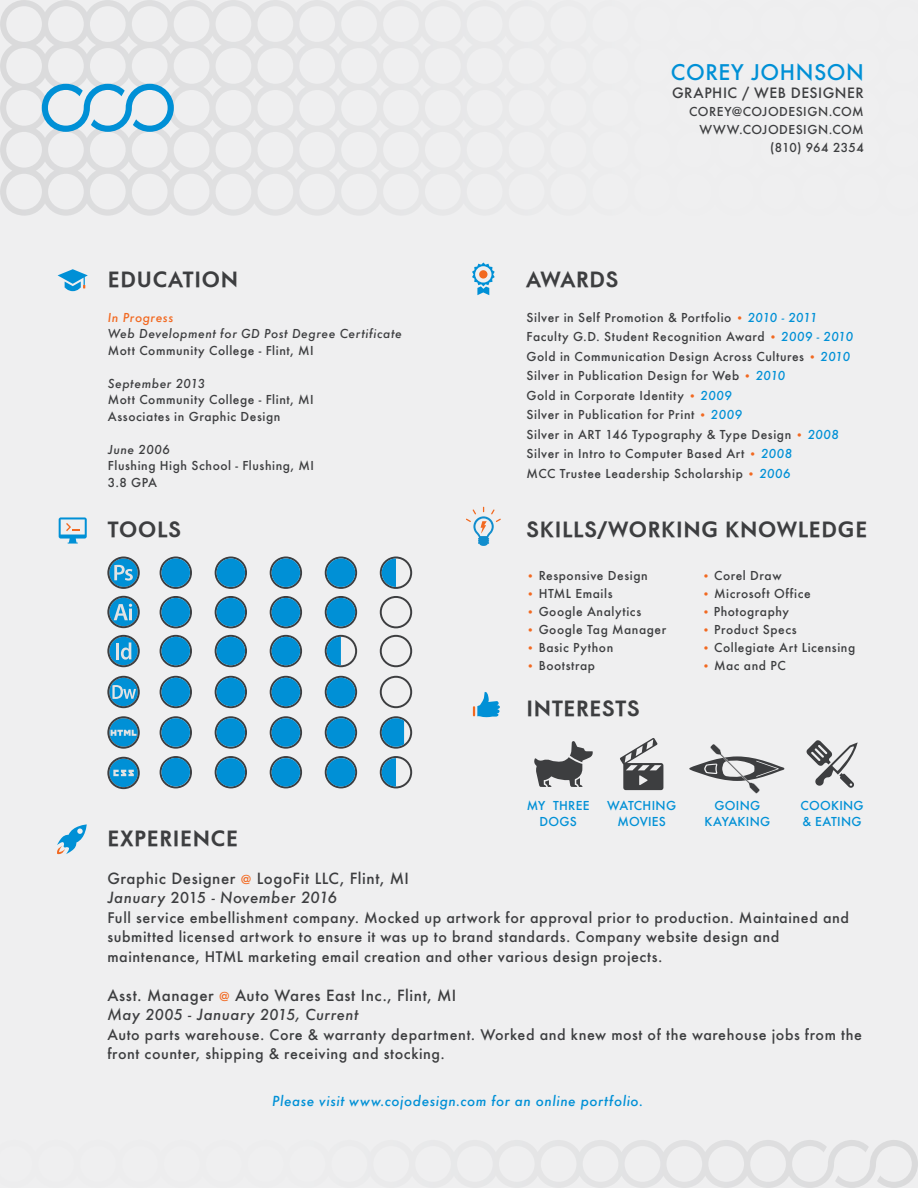
<style>
.page{position:relative;width:918px;height:1188px;background:#efeff0}
.page>*{position:absolute;margin:0;border:0;box-sizing:border-box;transform-origin:0 0}
.t1{font:700 21px "A Futura Orto";letter-spacing:.035em;color:#3d3e40}
.t2{font:500 21px "Futura";letter-spacing:.025em;color:#0090d6}
.t3{font:500 15px/19.5px "Futura";letter-spacing:.04em;color:#3d3e40}
.t4{font:italic 500 14.7px "Futura";letter-spacing:.03em;color:#3d3e40}
.t5{font:500 14.25px/19.5px "Futura";letter-spacing:.04em;color:#3d3e40}
.t6{font:500 13.8px "Futura";letter-spacing:.035em;color:#3d3e40}
.t7{font:italic 500 13.5px "Futura";letter-spacing:.04em;color:#0090d6}
.t8{font:500 12px/19.5px "Futura";letter-spacing:.045em;color:#3d3e40}
.t9{font:italic 500 12px "Futura";letter-spacing:.04em;color:#3d3e40}
.t10{font:500 12px/16.5px "Futura";letter-spacing:.025em;color:#0090d6;text-align:center}
.t11{font:italic 500 12px "Futura";letter-spacing:.04em;color:#f26921}
.s1{font-size:10.5px;color:#f26921}
.s2{font-style:italic;color:#0090d6}
.s3{font-size:12px;color:#f26921}
.s4{font-style:italic}
.s5{font-size:14.7px}
.s6{font-size:15px}
</style>
<div class="page">
<svg style="left:620px;top:738px;width:43px;height:52px"></svg>
<svg style="left:689px;top:744px;width:95px;height:50px"></svg>
<svg style="left:534px;top:741px;width:59px;height:46px"></svg>
<svg style="left:806px;top:740px;width:52px;height:48px"></svg>
<svg style="left:160px;top:557px;width:32px;height:32px"></svg>
<svg style="left:160px;top:596px;width:32px;height:32px"></svg>
<svg style="left:160px;top:635px;width:32px;height:32px"></svg>
<svg style="left:160px;top:676px;width:32px;height:32px"></svg>
<svg style="left:160px;top:716px;width:32px;height:33px"></svg>
<svg style="left:160px;top:756px;width:32px;height:32px"></svg>
<svg style="left:215px;top:557px;width:32px;height:32px"></svg>
<svg style="left:215px;top:596px;width:32px;height:32px"></svg>
<svg style="left:215px;top:635px;width:32px;height:32px"></svg>
<svg style="left:215px;top:676px;width:32px;height:32px"></svg>
<svg style="left:215px;top:716px;width:32px;height:33px"></svg>
<svg style="left:215px;top:756px;width:32px;height:32px"></svg>
<svg style="left:270px;top:557px;width:32px;height:32px"></svg>
<svg style="left:270px;top:596px;width:32px;height:32px"></svg>
<div style="left:162px;top:598px;width:28px;height:28px;background:#0090d6;border-radius:50%"></div>
<svg style="left:270px;top:635px;width:32px;height:32px"></svg>
<svg style="left:380px;top:635px;width:32px;height:32px"></svg>
<svg style="left:270px;top:676px;width:32px;height:32px"></svg>
<svg style="left:270px;top:716px;width:32px;height:33px"></svg>
<svg style="left:270px;top:756px;width:32px;height:32px"></svg>
<svg style="left:325px;top:557px;width:32px;height:32px"></svg>
<svg style="left:325px;top:596px;width:32px;height:32px"></svg>
<svg style="left:380px;top:596px;width:32px;height:32px"></svg>
<svg style="left:325px;top:716px;width:32px;height:33px"></svg>
<svg style="left:325px;top:756px;width:32px;height:32px"></svg>
<svg style="left:107px;top:557px;width:33px;height:32px"></svg>
<svg style="left:107px;top:596px;width:33px;height:32px"></svg>
<svg style="left:107px;top:635px;width:33px;height:32px"></svg>
<svg style="left:107px;top:676px;width:33px;height:32px"></svg>
<svg style="left:107px;top:716px;width:33px;height:33px"></svg>
<svg style="left:107px;top:757px;width:33px;height:32px"></svg>
<div style="left:217px;top:598px;width:28px;height:28px;background:#0090d6;border-radius:50%"></div>
<div style="left:272px;top:598px;width:28px;height:28px;background:#0090d6;border-radius:50%"></div>
<div style="left:327px;top:598px;width:28px;height:28px;background:#0090d6;border-radius:50%"></div>
<svg style="left:325px;top:676px;width:32px;height:32px"></svg>
<svg style="left:380px;top:676px;width:32px;height:32px"></svg>
<div style="left:327px;top:678px;width:28px;height:28px;background:#0090d6;border-radius:50%"></div>
<div style="left:162px;top:678px;width:28px;height:28px;background:#0090d6;border-radius:50%"></div>
<div style="left:217px;top:678px;width:28px;height:28px;background:#0090d6;border-radius:50%"></div>
<div style="left:272px;top:678px;width:28px;height:28px;background:#0090d6;border-radius:50%"></div>
<div style="left:162px;top:718px;width:28px;height:29px;background:#0090d6;border-radius:50%"></div>
<div style="left:217px;top:718px;width:28px;height:29px;background:#0090d6;border-radius:50%"></div>
<div style="left:272px;top:718px;width:28px;height:29px;background:#0090d6;border-radius:50%"></div>
<div style="left:327px;top:718px;width:28px;height:29px;background:#0090d6;border-radius:50%"></div>
<div style="left:162px;top:758px;width:28px;height:28px;background:#0090d6;border-radius:50%"></div>
<div style="left:217px;top:758px;width:28px;height:29px;background:#0090d6;border-radius:50%"></div>
<div style="left:272px;top:758px;width:28px;height:29px;background:#0090d6;border-radius:50%"></div>
<div style="left:327px;top:758px;width:28px;height:29px;background:#0090d6;border-radius:50%"></div>
<div style="left:162px;top:558px;width:28px;height:29px;background:#0090d6;border-radius:50%"></div>
<div style="left:217px;top:558px;width:28px;height:29px;background:#0090d6;border-radius:50%"></div>
<div style="left:272px;top:558px;width:28px;height:29px;background:#0090d6;border-radius:50%"></div>
<div style="left:327px;top:558px;width:28px;height:29px;background:#0090d6;border-radius:50%"></div>
<div style="left:162px;top:637px;width:28px;height:28px;background:#0090d6;border-radius:50%"></div>
<div style="left:217px;top:637px;width:28px;height:28px;background:#0090d6;border-radius:50%"></div>
<div style="left:272px;top:637px;width:28px;height:28px;background:#0090d6;border-radius:50%"></div>
<svg style="left:380px;top:557px;width:32px;height:32px"></svg>
<svg style="left:380px;top:756px;width:32px;height:32px"></svg>
<svg style="left:325px;top:635px;width:32px;height:32px"></svg>
<svg style="left:380px;top:716px;width:32px;height:33px"></svg>
<svg style="left:472px;top:263px;width:23px;height:32px"></svg>
<svg style="left:57px;top:824px;width:30px;height:31px"></svg>
<svg style="left:59px;top:517px;width:28px;height:27px"></svg>
<svg style="left:466px;top:507px;width:35px;height:39px"></svg>
<svg style="left:473px;top:692px;width:27px;height:25px"></svg>
<svg style="left:58px;top:269px;width:30px;height:22px"></svg>
<svg style="left:174px;top:48px;width:201px;height:161px"></svg>
<svg style="left:42px;top:84px;width:132px;height:48px"></svg>
<svg style="left:548px;top:1140px;width:370px;height:48px"></svg>
<h1 class="t2" style="left:671px;top:57px;width:194px">COREY JOHNSON</h1>
<p class="t6" style="left:672px;top:83px;width:193px">GRAPHIC / WEB DESIGNER</p>
<p class="t8" style="left:689px;top:102px;width:176px;line-height:18px;text-align:right">COREY@COJODESIGN.COM<br>WWW.COJODESIGN.COM (810) 964 2354</p>
<h1 class="t1" style="left:108px;top:268px;width:132px">EDUCATION</h1>
<h1 class="t1" style="left:526px;top:268px;width:93px">AWARDS</h1>
<p class="t11" style="left:108px;top:309px;width:67px">In Progress</p>
<p class="t9" style="left:108px;top:326px;width:296px">Web Development for GD Post Degree Certificate</p>
<p class="t8" style="left:108px;top:341px;width:207px">Mott Community College - Flint, MI</p>
<p class="t9" style="left:108px;top:375px;width:99px">September 2013</p>
<p class="t8" style="left:108px;top:392px;width:207px;line-height:16.5px">Mott Community College - Flint, MI<br>Associates in Graphic Design</p>
<p class="t9" style="left:108px;top:441px;width:63px">June 2006</p>
<p class="t8" style="left:108px;top:458px;width:208px;line-height:16.5px">Flushing High School - Flushing, MI<br>3.8 GPA</p>
<p class="t8" style="left:527px;top:308px;width:328px">Silver in Self Promotion &amp; Portfolio <span class="s1">•</span> <span class="s2">2010 - 2011<br></span>Faculty G.D. Student Recognition Award <span class="s1">•</span> <span class="s2">2009 - 2010<br></span>Gold in Communication Design Across Cultures <span class="s1">•</span> <span class="s2">2010<br></span>Silver in Publication Design for Web <span class="s1">•</span> <span class="s2">2010<br></span>Gold in Corporate Identity <span class="s1">•</span> <span class="s2">2009<br></span>Silver in Publication for Print <span class="s1">•</span> <span class="s2">2009<br></span>Silver in ART 146 Typography &amp; Type Design <span class="s1">•</span> <span class="s2">2008<br></span>Silver in Intro to Computer Based Art <span class="s1">•</span> <span class="s2">2008<br></span>MCC Trustee Leadership Scholarship <span class="s1">•</span> <span class="s2">2006</span></p>
<h1 class="t1" style="left:108px;top:518px;width:75px">TOOLS</h1>
<h1 class="t1" style="left:526px;top:518px;width:342px">SKILLS/WORKING KNOWLEDGE</h1>
<p class="t8" style="left:526px;top:566px;width:123px"><span class="s1">•</span> Responsive Design</p>
<p class="t8" style="left:526px;top:584px;width:88px"><span class="s1">•</span> HTML Emails</p>
<p class="t8" style="left:526px;top:602px;width:116px"><span class="s1">•</span> Google Analytics</p>
<p class="t8" style="left:526px;top:620px;width:141px"><span class="s1">•</span> Google Tag Manager</p>
<p class="t8" style="left:526px;top:638px;width:88px"><span class="s1">•</span> Basic Python</p>
<p class="t8" style="left:526px;top:656px;width:70px"><span class="s1">•</span> Bootstrap</p>
<p class="t8" style="left:702px;top:566px;width:81px"><span class="s1">•</span> Corel Draw</p>
<p class="t8" style="left:702px;top:584px;width:110px"><span class="s1">•</span> Microsoft Office</p>
<p class="t8" style="left:702px;top:602px;width:88px"><span class="s1">•</span> Photography</p>
<p class="t8" style="left:702px;top:620px;width:96px"><span class="s1">•</span> Product Specs</p>
<p class="t8" style="left:702px;top:638px;width:155px"><span class="s1">•</span> Collegiate Art Licensing</p>
<p class="t8" style="left:702px;top:656px;width:85px"><span class="s1">•</span> Mac and PC</p>
<h1 class="t1" style="left:526px;top:697px;width:115px">INTERESTS</h1>
<p class="t10" style="left:527px;top:797px;width:64px">MY THREE<br>DOGS</p>
<p class="t10" style="left:607px;top:797px;width:71px">WATCHING<br>MOVIES</p>
<p class="t10" style="left:705px;top:797px;width:67px">GOING<br>KAYAKING</p>
<p class="t10" style="left:800px;top:797px;width:65px;text-align:left">COOKING &amp; EATING</p>
<h1 class="t1" style="left:107px;top:827px;width:132px">EXPERIENCE</h1>
<p class="t3" style="left:107px;top:868px;width:303px">Graphic Designer <span class="s3">@</span> LogoFit LLC, Flint, MI<br><span class="s4">January</span> <span class="s5">2015</span> <span class="s4">- November 2016</span></p>
<p class="t5" style="left:107px;top:908px;width:743px">Full service embellishment company. Mocked up artwork for approval prior to production. Maintained and submitted licensed artwork to ensure it was up to brand standards. Company website design and maintenance, HTML marketing email creation and other various design projects.</p>
<p class="t3" style="left:107px;top:985px;width:350px">Asst. Manager <span class="s3">@</span> Auto Wares East Inc., Flint, MI</p>
<p class="t4" style="left:107px;top:1005px;width:253px"><span class="s6">May</span> 2005 <span class="s6">- January</span> 2015, Current</p>
<p class="t5" style="left:107px;top:1025px;width:756px">Auto parts warehouse. Core &amp; warranty department. Worked and knew most of the warehouse jobs from the front counter, shipping &amp; receiving and stocking.</p>
<p class="t7" style="left:272px;top:1091px;width:372px">Please visit www.cojodesign.com for an online portfolio.</p>
</div>
